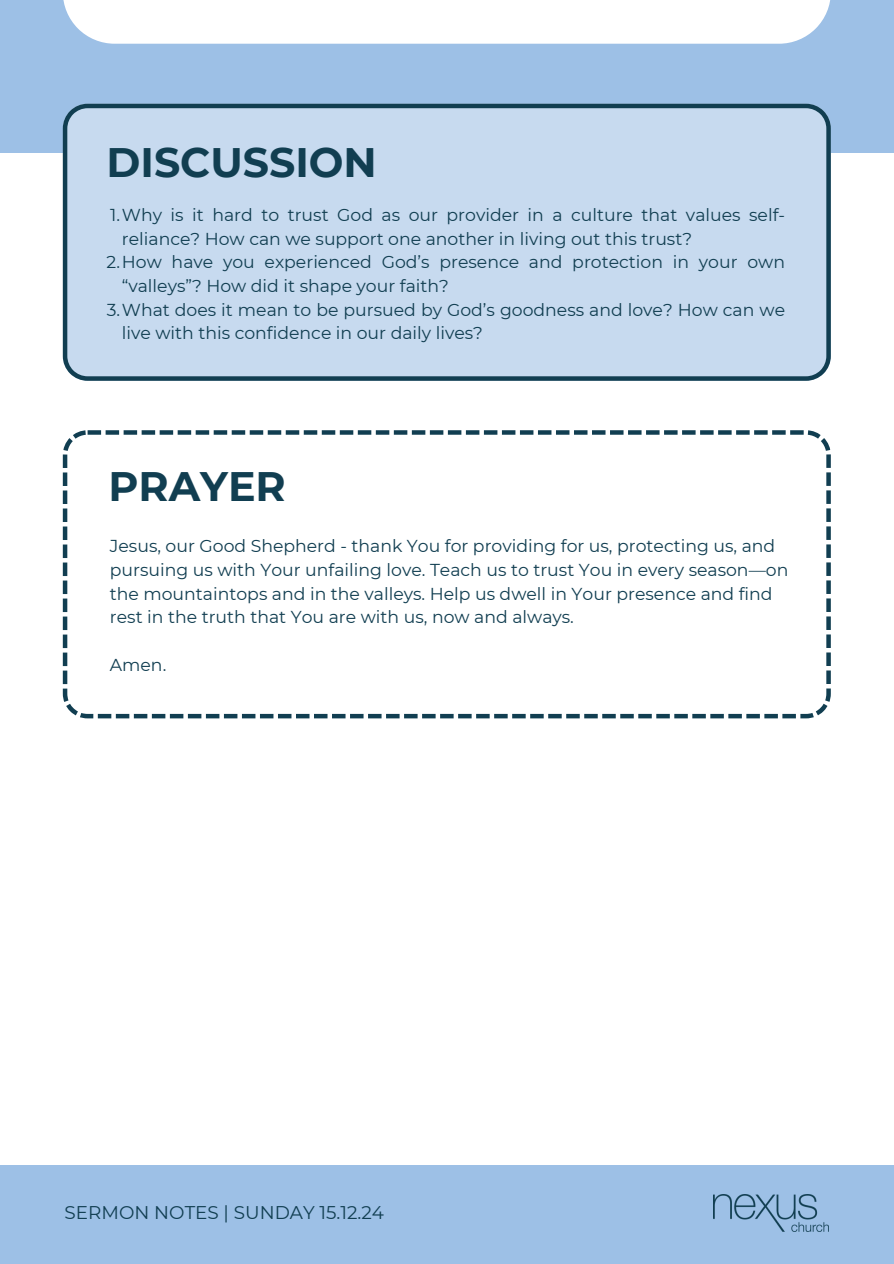
<style>
.page{position:relative;width:894px;height:1264px;background:#fff}
.page>*{position:absolute;margin:0;border:0;box-sizing:border-box;transform-origin:0 0}
.t1{font:700 41.1px "Montserrat";color:#113e51}
.t2{font:18.45px "Montserrat";color:#113e51}
.t3{font:17.25px/23.7px "Montserrat";color:#113e51}
</style>
<div class="page">
<div style="left:0;top:0;width:893px;height:153px;background:#9dc0e6"></div>
<div style="left:63px;top:104px;width:767px;height:276px;background:#c7daef"></div>
<svg style="left:63px;top:430px;width:767px;height:288px"></svg>
<div style="left:0;top:1165px;width:893px;height:98px;background:#9dc0e6"></div>
<img style="left:713px;top:1194px;width:114px;height:37px">
<div style="left:63px;top:0;width:767px;height:44px;background:#fff"></div>
<h1 class="t1" style="left:106px;top:137px;width:272px">DISCUSSION</h1>
<p class="t3" style="left:122px;top:203px;width:664px;text-indent:-12px">1.Why is it hard to trust God as our provider in a culture that values self&shy;reliance? How can we support one another in living out this trust?</p>
<p class="t3" style="left:122px;top:250px;width:664px;text-indent:-15px">2.How have you experienced God’s presence and protection in your own “valleys”? How did it shape your faith?</p>
<p class="t3" style="left:122px;top:297px;width:664px;text-indent:-15px">3.What does it mean to be pursued by God’s goodness and love? How can we live with this confidence in our daily lives?</p>
<p class="t1" style="left:108px;top:461px;width:179px">PRAYER</p>
<h1 class="t3" style="left:110px;top:534px;width:679px">Jesus, our Good Shepherd - thank You for providing for us, protecting us, and pursuing us with Your unfailing love. Teach us to trust You in every season—on the mountaintops and in the valleys. Help us dwell in Your presence and find rest in the truth that You are with us, now and always.</h1>
<p class="t3" style="left:110px;top:652px;width:58px">Amen.</p>
<h2 class="t2" style="left:65px;top:1200px;width:321px">SERMON NOTES | SUNDAY 15.12.24</h2>
</div>
